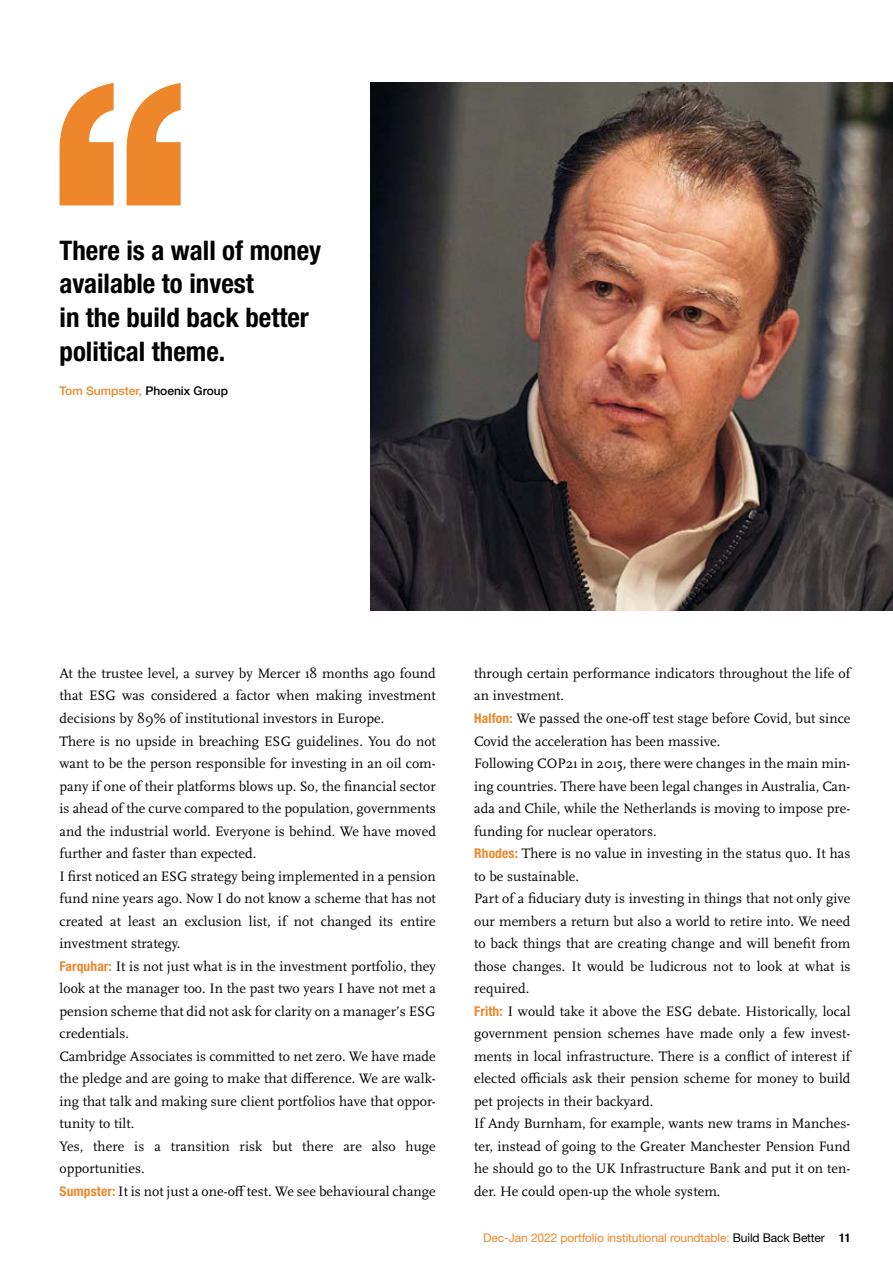
<style>
.page{position:relative;width:893px;height:1263px;background:#fff}
.page>*{position:absolute;margin:0;border:0;box-sizing:border-box;transform-origin:0 0}
.t1{font:700 condensed 27px/33.8px "Helvetica Neue LT Pro";color:#000}
.t2{font:14.25px/22.5px "Scala OT";letter-spacing:.005em;color:#000}
.t3{font:12px "Helvetica Neue LT Pro";letter-spacing:-.01em;color:#ee862b}
.t4{font:500 12px "Helvetica Neue LT Pro";color:#ee862b}
.s1{color:#000}
.s2{font-family:"Helvetica Neue LT Pro";font-weight:700;font-stretch:condensed;font-size:13.5px;color:#ee862b}
.s3{font-weight:700;font-stretch:condensed;color:#000}
</style>
<div class="page">
<img style="left:370px;top:83px;width:523px;height:527px">
<svg style="left:60px;top:83px;width:54px;height:122px"></svg>
<svg style="left:127px;top:83px;width:54px;height:122px"></svg>
<h1 class="t1" style="left:60px;top:233px;width:263px">There is a wall of money available to invest<br>in the build back better political theme.</h1>
<p class="t4" style="left:60px;top:383px;width:170px">Tom Sumpster, <span class="s1">Phoenix Group</span></p>
<p class="t2" style="left:60px;top:662px;width:378px">At the trustee level, a survey by Mercer 18 months ago found that ESG was considered a factor when making investment decisions by 89% of institutional investors in Europe.<br>There is no upside in breaching ESG guidelines. You do not want to be the person responsible for investing in an oil com&shy;pany if one of their platforms blows up. So, the financial sector is ahead of the curve compared to the population, governments and the industrial world. Everyone is behind. We have moved further and faster than expected.<br>I first noticed an ESG strategy being implemented in a pension fund nine years ago. Now I do not know a scheme that has not created at least an exclusion list, if not changed its entire investment strategy.<br><span class="s2">Farquhar:</span> It is not just what is in the investment portfolio, they look at the manager too. In the past two years I have not met a pension scheme that did not ask for clarity on a manager’s ESG credentials.<br>Cambridge Associates is committed to net zero. We have made the pledge and are going to make that difference. We are walk&shy;ing that talk and making sure client portfolios have that oppor&shy;tunity to tilt.<br>Yes, there is a transition risk but there are also huge opportunities.<br><span class="s2">Sumpster:</span> It is not just a one-off test. We see behavioural change</p>
<p class="t2" style="left:474px;top:662px;width:378px">through certain performance indicators throughout the life of an investment.<br><span class="s2">Halfon:</span> We passed the one-off test stage before Covid, but since Covid the acceleration has been massive.<br>Following COP21 in 2015, there were changes in the main min&shy;ing countries. There have been legal changes in Australia, Can&shy;ada and Chile, while the Netherlands is moving to impose pre&shy;funding for nuclear operators.<br><span class="s2">Rhodes:</span> There is no value in investing in the status quo. It has to be sustainable.<br>Part of a fiduciary duty is investing in things that not only give our members a return but also a world to retire into. We need to back things that are creating change and will benefit from those changes. It would be ludicrous not to look at what is required.<br><span class="s2">Frith:</span> I would take it above the ESG debate. Historically, local government pension schemes have made only a few invest&shy;ments in local infrastructure. There is a conflict of interest if elected officials ask their pension scheme for money to build pet projects in their backyard.<br>If Andy Burnham, for example, wants new trams in Manches&shy;ter, instead of going to the Greater Manchester Pension Fund he should go to the UK Infrastructure Bank and put it on ten&shy;der. He could open-up the whole system.</p>
<p class="t3" style="left:483px;top:1230px;width:369px">Dec-Jan 2022 portfolio institutional roundtable: <span class="s1">Build Back Better</span> <span class="s3">11</span></p>
</div>
